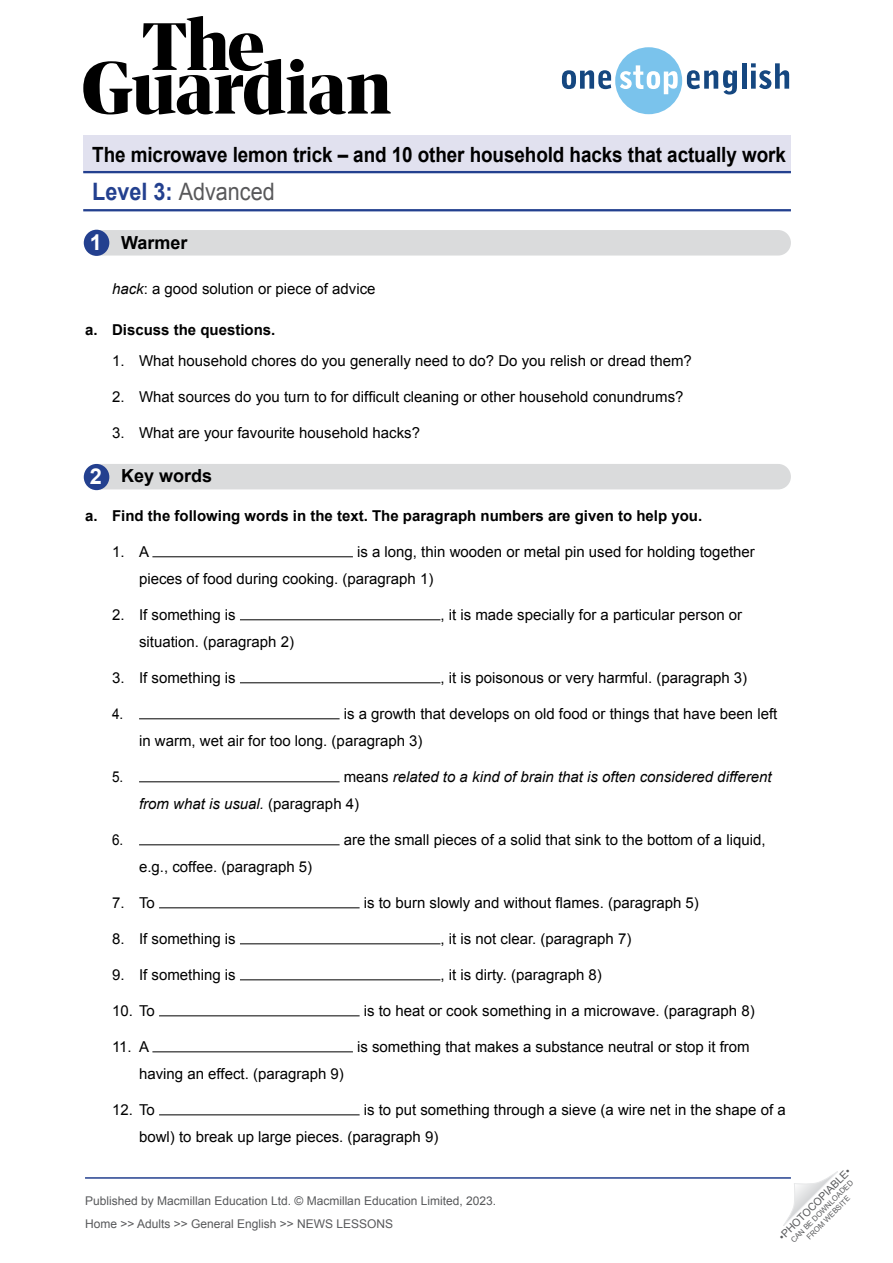
<style>
.page{position:relative;width:893px;height:1263px;background:#fff}
.page>*{position:absolute;margin:0;border:0;box-sizing:border-box;transform-origin:0 0}
.t1{font:24px "Arial";color:#58585a;scale:.9 1}
.WS__Exercise_title{font:700 21.9px "Arial";color:#fff}
.t2{font:700 21px "Arial";letter-spacing:-.005em;color:#000;scale:.9 1}
.WS__Exercise_title-2{font:700 18px "Arial";color:#000}
.WS__Body_text_number{font:15px/27px "Arial";color:#000}
.t3{font:700 15px "Arial";color:#000}
.t4{font:italic 15px/27px "Arial";color:#000}
.WS__Body_text_number-2{font:15px "Arial";color:#000;scale:.9 1}
.t5{font:12px/23px "Arial";color:#58595b}
.t6{font:10.5px "Arial";color:#58595b}
.t7{font:7.5px/9px "Arial";color:#58595b;text-align:center}
.s1{font-weight:700;color:#23408f}
.s2{font-style:italic}
.s3{font-style:normal}
</style>
<div class="page">
<svg style="left:783px;top:1171px;width:55px;height:55px"></svg>
<svg style="left:83px;top:16px;width:308px;height:99px"></svg>
<svg style="left:562px;top:47px;width:175px;height:67px"></svg>
<hr style="left:742px;top:63px;width:4px;height:26px;background:#154780">
<svg style="left:751px;top:63px;width:38px;height:26px"></svg>
<hr style="left:85px;top:1177px;width:706px;height:2px;background:#23408f">
<hr style="left:83px;top:209px;width:708px;height:2px;background:#23408f">
<div style="left:83px;top:136px;width:708px;height:37px;background:#e1e1ef"></div>
<hr style="left:83px;top:171px;width:708px;height:2px;background:#23408f">
<div style="left:85px;top:464px;width:706px;height:25px;background:#dadbdc;border-radius:13px"></div>
<div style="left:84px;top:464px;width:25px;height:26px;background:#23408f;border-radius:50%"></div>
<div style="left:85px;top:230px;width:706px;height:26px;background:#dadbdc;border-radius:13px"></div>
<div style="left:84px;top:230px;width:25px;height:26px;background:#23408f;border-radius:50%"></div>
<hr style="left:152px;top:556px;width:201px;height:1px;background:#000">
<hr style="left:240px;top:619px;width:200px;height:1px;background:#000">
<hr style="left:240px;top:682px;width:200px;height:1px;background:#000">
<hr style="left:139px;top:718px;width:201px;height:1px;background:#000">
<hr style="left:139px;top:781px;width:201px;height:1px;background:#000">
<hr style="left:139px;top:844px;width:201px;height:1px;background:#000">
<hr style="left:159px;top:907px;width:201px;height:1px;background:#000">
<hr style="left:240px;top:943px;width:200px;height:1px;background:#000">
<hr style="left:240px;top:979px;width:200px;height:1px;background:#000">
<hr style="left:159px;top:1015px;width:201px;height:1px;background:#000">
<hr style="left:152px;top:1051px;width:201px;height:1px;background:#000">
<hr style="left:159px;top:1114px;width:201px;height:1px;background:#000">
<h3 class="t2" style="left:92px;top:141px;width:772px">The microwave lemon trick – and 10 other household hacks that actually work</h3>
<h1 class="t1" style="left:92px;top:176px;width:204px"><span class="s1">Level 3:</span> Advanced</h1>
<p class="WS__Exercise_title" style="left:90px;top:228px;width:14px">1</p>
<p class="WS__Exercise_title-2" style="left:121px;top:231px;width:68px">Warmer</p>
<p class="WS__Body_text_number" style="left:112px;top:275px;width:265px"><span class="s2">hack</span>: a good solution or piece of advice</p>
<p class="t3" style="left:85px;top:319px;width:192px">a. Discuss the questions.</p>
<p class="WS__Body_text_number" style="left:112px;top:347px;width:581px">1. What household chores do you generally need to do? Do you relish or dread them?</p>
<p class="WS__Body_text_number" style="left:112px;top:383px;width:573px">2. What sources do you turn to for difficult cleaning or other household conundrums?</p>
<p class="WS__Body_text_number" style="left:112px;top:419px;width:309px">3. What are your favourite household hacks?</p>
<p class="WS__Exercise_title-2" style="left:121px;top:464px;width:93px">Key words</p>
<p class="t3" style="left:85px;top:506px;width:619px">a. Find the following words in the text. The paragraph numbers are given to help you.</p>
<p class="WS__Body_text_number" style="left:112px;top:538px;width:39px">1. A</p>
<p class="WS__Exercise_title" style="left:90px;top:462px;width:14px">2</p>
<p class="WS__Body_text_number" style="left:139px;top:538px;width:617px;text-indent:218px">is a long, thin wooden or metal pin used for holding together pieces of food during cooking. (paragraph 1)</p>
<p class="WS__Body_text_number" style="left:112px;top:601px;width:125px">2. If something is</p>
<p class="WS__Body_text_number" style="left:440px;top:601px;width:303px">, it is made specially for a particular person or</p>
<p class="WS__Body_text_number" style="left:139px;top:628px;width:157px">situation. (paragraph 2)</p>
<p class="WS__Body_text_number" style="left:112px;top:664px;width:125px">3. If something is</p>
<p class="WS__Body_text_number" style="left:440px;top:664px;width:308px">, it is poisonous or very harmful. (paragraph 3)</p>
<p class="WS__Body_text_number-2" style="left:112px;top:704px;width:14px">4.</p>
<p class="WS__Body_text_number" style="left:139px;top:700px;width:640px;text-indent:205px">is a growth that develops on old food or things that have been left in warm, wet air for too long. (paragraph 3)</p>
<p class="WS__Body_text_number-2" style="left:112px;top:767px;width:14px">5.</p>
<p class="t4" style="left:139px;top:764px;width:634px;text-indent:205px"><span class="s3">means</span> related to a kind of brain that is often considered different from what is usual. <span class="s3">(paragraph 4)</span></p>
<p class="WS__Body_text_number-2" style="left:112px;top:830px;width:14px">6.</p>
<p class="WS__Body_text_number" style="left:344px;top:826px;width:423px">are the small pieces of a solid that sink to the bottom of a liquid,</p>
<p class="WS__Body_text_number" style="left:139px;top:853px;width:175px">e.g., coffee. (paragraph 5)</p>
<p class="WS__Body_text_number" style="left:112px;top:889px;width:44px">7. To</p>
<p class="WS__Body_text_number" style="left:364px;top:889px;width:337px">is to burn slowly and without flames. (paragraph 5)</p>
<p class="WS__Body_text_number" style="left:112px;top:925px;width:125px">8. If something is</p>
<p class="WS__Body_text_number" style="left:440px;top:925px;width:192px">, it is not clear. (paragraph 7)</p>
<p class="WS__Body_text_number" style="left:112px;top:961px;width:125px">9. If something is</p>
<p class="WS__Body_text_number" style="left:440px;top:961px;width:163px">, it is dirty. (paragraph 8)</p>
<p class="WS__Body_text_number" style="left:112px;top:997px;width:44px">10. To</p>
<p class="WS__Body_text_number" style="left:364px;top:997px;width:392px">is to heat or cook something in a microwave. (paragraph 8)</p>
<p class="WS__Body_text_number" style="left:112px;top:1033px;width:39px">11. A</p>
<p class="WS__Body_text_number" style="left:357px;top:1033px;width:394px">is something that makes a substance neutral or stop it from</p>
<p class="WS__Body_text_number" style="left:139px;top:1060px;width:206px">having an effect. (paragraph 9)</p>
<p class="WS__Body_text_number" style="left:112px;top:1096px;width:44px">12. To</p>
<p class="WS__Body_text_number" style="left:139px;top:1096px;width:648px;text-indent:225px">is to put something through a sieve (a wire net in the shape of a bowl) to break up large pieces. (paragraph 9)</p>
<p class="t5" style="left:85px;top:1189px;width:413px">Published by Macmillan Education Ltd. © Macmillan Education Limited, 2023.<br>Home &gt;&gt; Adults &gt;&gt; General English &gt;&gt; NEWS LESSONS</p>
<p class="t6" style="left:776px;top:1233px;width:99px;rotate:-45deg">•PHOTOCOPIABLE•</p>
<p class="t7" style="left:789px;top:1238px;width:86px;rotate:-45deg">CAN BE DOWNLOADED<br>FROM WEBSITE</p>
</div>
